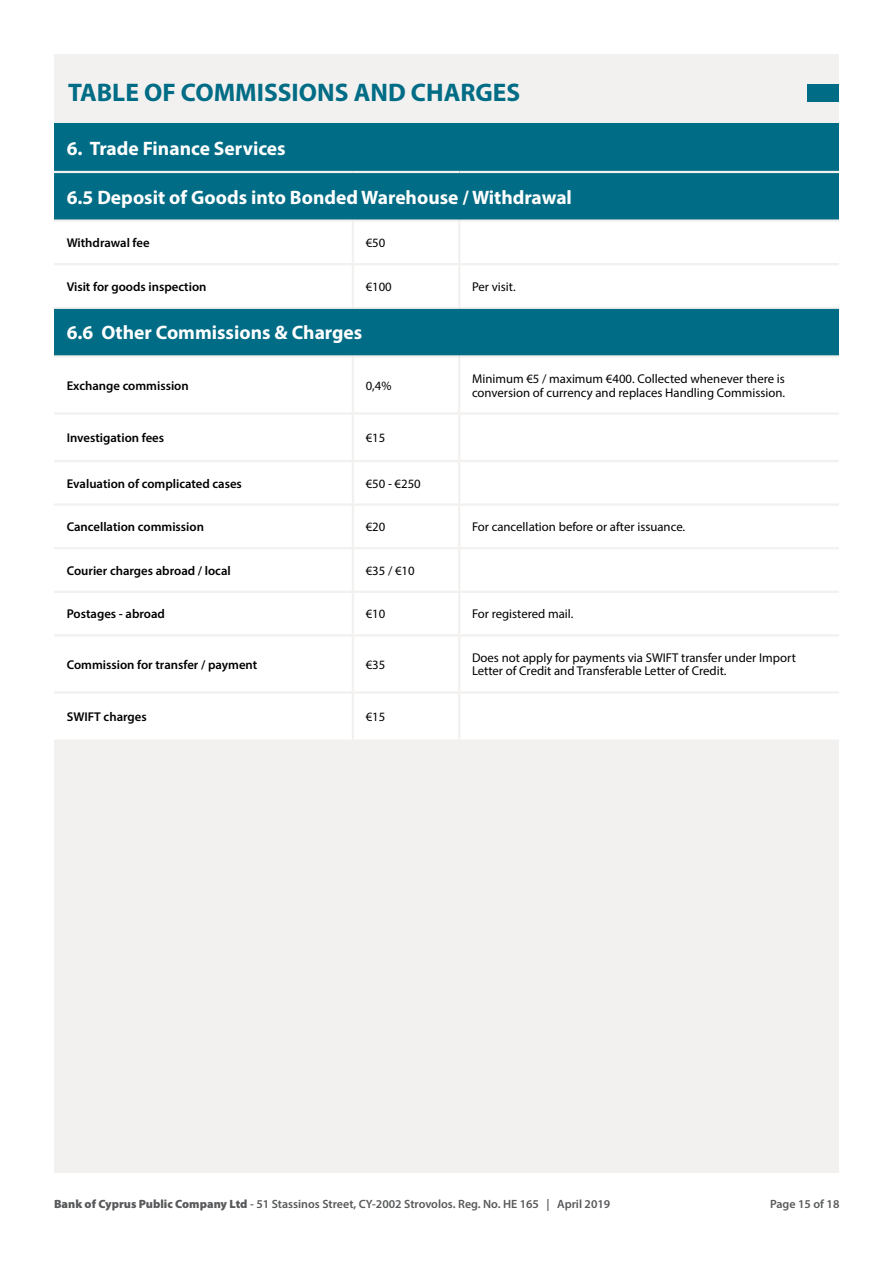
<style>
.page{position:relative;width:893px;height:1263px;background:#fff}
.page>*{position:absolute;margin:0;border:0;box-sizing:border-box;transform-origin:0 0}
.t1{font:700 25.5px "Myriad Pro";color:#006c85}
.t2{font:700 19.5px "Myriad Pro";color:#fff}
.t3{font:12.75px/13.5px "Myriad Pro";color:#000}
.t4{font:600 12.75px "Myriad Pro";color:#000}
.t5{font:600 12px "Myriad Pro";color:#58595b}
.s1{font-weight:900}
</style>
<div class="page">
<div style="left:54px;top:54px;width:785px;height:1118px;background:#f2f1ef"></div>
<div style="left:808px;top:84px;width:31px;height:18px;background:#006c85"></div>
<div style="left:54px;top:123px;width:785px;height:49px;background:#006c85"></div>
<div style="left:54px;top:172px;width:785px;height:49px;background:#006c85"></div>
<div style="left:54px;top:222px;width:785px;height:517px;background:#fff"></div>
<div style="left:54px;top:308px;width:785px;height:48px;background:#006c85"></div>
<hr style="left:54px;top:171px;width:299px;height:2px;background:#f2f1ef">
<hr style="left:353px;top:171px;width:106px;height:2px;background:#f2f1ef">
<hr style="left:459px;top:171px;width:380px;height:2px;background:#f2f1ef">
<hr style="left:54px;top:219px;width:299px;height:3px;background:#f2f1ef">
<hr style="left:353px;top:219px;width:106px;height:3px;background:#f2f1ef">
<hr style="left:459px;top:219px;width:380px;height:3px;background:#f2f1ef">
<hr style="left:54px;top:355px;width:299px;height:3px;background:#f2f1ef">
<hr style="left:353px;top:355px;width:106px;height:3px;background:#f2f1ef">
<hr style="left:459px;top:355px;width:380px;height:3px;background:#f2f1ef">
<hr style="left:54px;top:460px;width:299px;height:2px;background:#f2f1ef">
<hr style="left:353px;top:460px;width:106px;height:2px;background:#f2f1ef">
<hr style="left:459px;top:460px;width:380px;height:2px;background:#f2f1ef">
<hr style="left:54px;top:547px;width:299px;height:2px;background:#f2f1ef">
<hr style="left:353px;top:547px;width:106px;height:2px;background:#f2f1ef">
<hr style="left:459px;top:547px;width:380px;height:2px;background:#f2f1ef">
<hr style="left:54px;top:634px;width:299px;height:2px;background:#f2f1ef">
<hr style="left:353px;top:634px;width:106px;height:2px;background:#f2f1ef">
<hr style="left:459px;top:634px;width:380px;height:2px;background:#f2f1ef">
<hr style="left:352px;top:222px;width:2px;height:41px;background:#f2f1ef">
<hr style="left:458px;top:222px;width:2px;height:41px;background:#f2f1ef">
<hr style="left:352px;top:265px;width:2px;height:42px;background:#f2f1ef">
<hr style="left:458px;top:265px;width:2px;height:42px;background:#f2f1ef">
<hr style="left:352px;top:358px;width:2px;height:54px;background:#f2f1ef">
<hr style="left:458px;top:358px;width:2px;height:54px;background:#f2f1ef">
<hr style="left:352px;top:462px;width:2px;height:41px;background:#f2f1ef">
<hr style="left:458px;top:462px;width:2px;height:41px;background:#f2f1ef">
<hr style="left:352px;top:549px;width:2px;height:42px;background:#f2f1ef">
<hr style="left:458px;top:549px;width:2px;height:42px;background:#f2f1ef">
<hr style="left:352px;top:636px;width:2px;height:55px;background:#f2f1ef">
<hr style="left:458px;top:636px;width:2px;height:55px;background:#f2f1ef">
<hr style="left:54px;top:263px;width:299px;height:2px;background:#f2f1ef">
<hr style="left:353px;top:263px;width:106px;height:2px;background:#f2f1ef">
<hr style="left:459px;top:263px;width:380px;height:2px;background:#f2f1ef">
<hr style="left:54px;top:307px;width:299px;height:2px;background:#f2f1ef">
<hr style="left:353px;top:307px;width:106px;height:2px;background:#f2f1ef">
<hr style="left:459px;top:307px;width:380px;height:2px;background:#f2f1ef">
<hr style="left:54px;top:412px;width:299px;height:3px;background:#f2f1ef">
<hr style="left:353px;top:412px;width:106px;height:3px;background:#f2f1ef">
<hr style="left:459px;top:412px;width:380px;height:3px;background:#f2f1ef">
<hr style="left:54px;top:503px;width:299px;height:3px;background:#f2f1ef">
<hr style="left:353px;top:503px;width:106px;height:3px;background:#f2f1ef">
<hr style="left:459px;top:503px;width:380px;height:3px;background:#f2f1ef">
<hr style="left:54px;top:591px;width:299px;height:2px;background:#f2f1ef">
<hr style="left:353px;top:591px;width:106px;height:2px;background:#f2f1ef">
<hr style="left:459px;top:591px;width:380px;height:2px;background:#f2f1ef">
<hr style="left:54px;top:691px;width:299px;height:2px;background:#f2f1ef">
<hr style="left:353px;top:691px;width:106px;height:2px;background:#f2f1ef">
<hr style="left:459px;top:691px;width:380px;height:2px;background:#f2f1ef">
<hr style="left:352px;top:415px;width:2px;height:45px;background:#f2f1ef">
<hr style="left:458px;top:415px;width:2px;height:45px;background:#f2f1ef">
<hr style="left:352px;top:506px;width:2px;height:41px;background:#f2f1ef">
<hr style="left:458px;top:506px;width:2px;height:41px;background:#f2f1ef">
<hr style="left:352px;top:593px;width:2px;height:41px;background:#f2f1ef">
<hr style="left:458px;top:593px;width:2px;height:41px;background:#f2f1ef">
<hr style="left:352px;top:693px;width:2px;height:46px;background:#f2f1ef">
<hr style="left:458px;top:693px;width:2px;height:46px;background:#f2f1ef">
<h1 class="t1" style="left:68px;top:76px;width:454px">TABLE OF COMMISSIONS AND CHARGES</h1>
<h2 class="t2" style="left:67px;top:136px;width:220px">6. Trade Finance Services</h2>
<h2 class="t2" style="left:67px;top:184px;width:507px">6.5 Deposit of Goods into Bonded Warehouse / Withdrawal</h2>
<p class="t4" style="left:67px;top:235px;width:84px">Withdrawal fee</p>
<p class="t3" style="left:366px;top:236px;width:21px">€50</p>
<p class="t4" style="left:67px;top:278px;width:141px">Visit for goods inspection</p>
<p class="t3" style="left:366px;top:280px;width:28px">€100</p>
<p class="t3" style="left:472px;top:280px;width:45px">Per visit.</p>
<h2 class="t2" style="left:67px;top:320px;width:297px">6.6 Other Commissions &amp; Charges</h2>
<p class="t4" style="left:67px;top:377px;width:124px">Exchange commission</p>
<p class="t3" style="left:366px;top:378px;width:27px">0,4%</p>
<p class="t3" style="left:472px;top:372px;width:315px">Minimum €5 / maximum €400. Collected whenever there is conversion of currency and replaces Handling Commission.</p>
<p class="t4" style="left:67px;top:430px;width:99px">Investigation fees</p>
<p class="t3" style="left:366px;top:431px;width:21px">€15</p>
<p class="t4" style="left:67px;top:475px;width:177px">Evaluation of complicated cases</p>
<p class="t3" style="left:366px;top:476px;width:57px">€50 - €250</p>
<p class="t4" style="left:67px;top:519px;width:139px">Cancellation commission</p>
<p class="t3" style="left:366px;top:520px;width:21px">€20</p>
<p class="t3" style="left:472px;top:520px;width:215px">For cancellation before or after issuance.</p>
<p class="t4" style="left:67px;top:562px;width:166px">Courier charges abroad / local</p>
<p class="t3" style="left:366px;top:563px;width:51px">€35 / €10</p>
<p class="t4" style="left:67px;top:606px;width:100px">Postages - abroad</p>
<p class="t3" style="left:366px;top:607px;width:21px">€10</p>
<p class="t3" style="left:472px;top:607px;width:103px">For registered mail.</p>
<p class="t4" style="left:67px;top:656px;width:192px">Commission for transfer / payment</p>
<p class="t3" style="left:366px;top:657px;width:21px">€35</p>
<p class="t3" style="left:472px;top:651px;width:325px">Does not apply for payments via SWIFT transfer under Import<br>Letter of Credit and Transferable Letter of Credit.</p>
<p class="t4" style="left:67px;top:708px;width:82px">SWIFT charges</p>
<p class="t3" style="left:366px;top:709px;width:21px">€15</p>
<p class="t5" style="left:54px;top:1196px;width:558px"><span class="s1">Bank of Cyprus Public Company Ltd</span> - 51 Stassinos Street, CY-2002 Strovolos. Reg. No. HE 165 | April 2019</p>
<p class="t5" style="left:770px;top:1196px;width:71px">Page 15 of 18</p>
</div>
